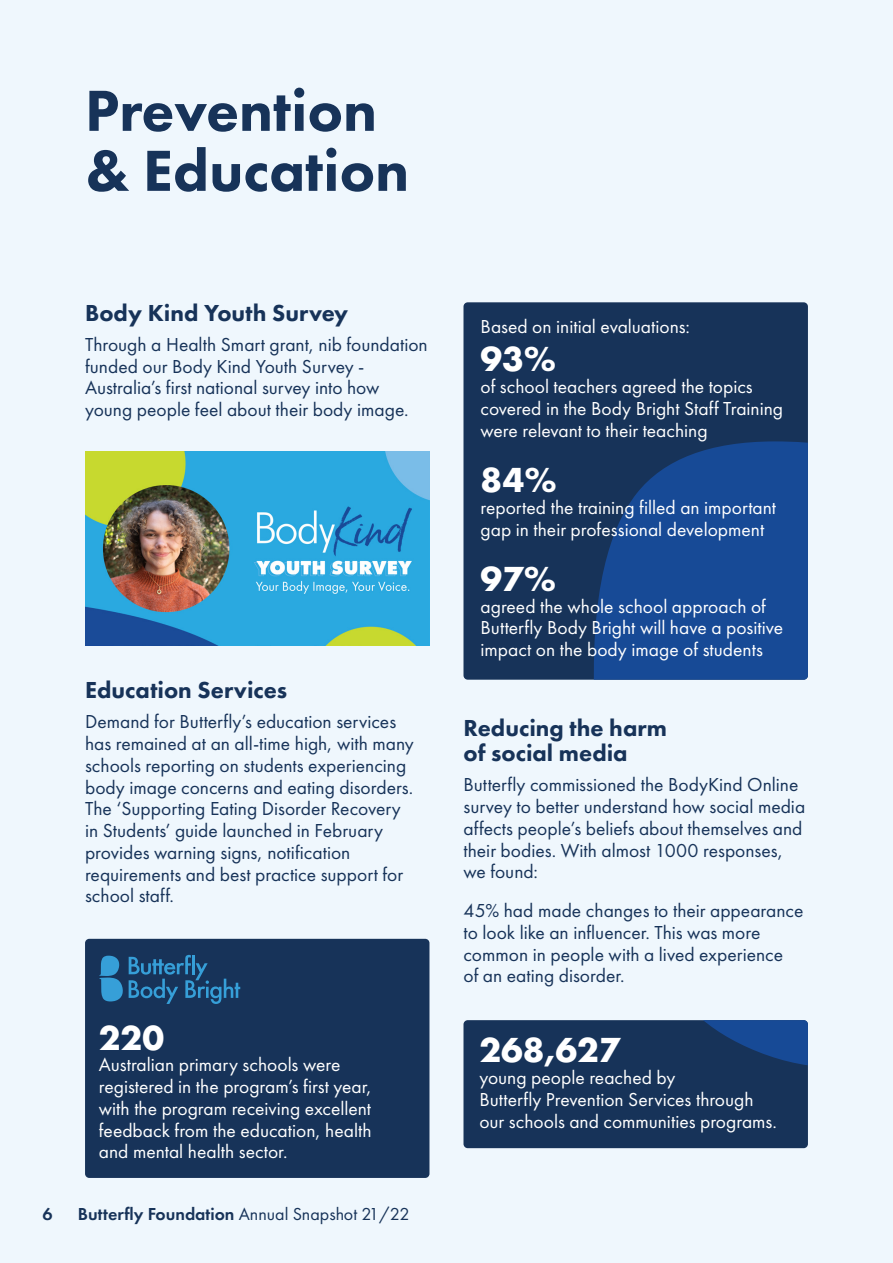
<style>
.page{position:relative;width:893px;height:1263px;background:#eff7fd}
.page>*{position:absolute;margin:0;border:0;box-sizing:border-box;transform-origin:0 0}
.t1{font:800 60px/60px "Futura PT";color:#173359}
.t2{font:700 31.95px "Futura";color:#fff}
.Body_Heading{font:800 24px/25.5px "Futura PT";color:#173359}
.Body_Copy{font:19.5px/21.8px "Futura PT";color:#173359}
.t3{font:19.5px/21.8px "Futura PT";color:#fff}
.t4{font:600 18px "Futura PT";color:#173359}
.s1{font-weight:400}
</style>
<div class="page">
<div style="left:85px;top:939px;width:344px;height:239px;background:#173359;border-radius:4px"></div>
<img style="left:85px;top:452px;width:344px;height:193px">
<svg style="left:129px;top:955px;width:111px;height:49px"></svg>
<svg style="left:99px;top:956px;width:24px;height:45px"></svg>
<div style="left:463px;top:302px;width:345px;height:378px;background:#173359;border-radius:4px"></div>
<svg style="left:546px;top:441px;width:262px;height:239px;fill:#174a96"></svg>
<div style="left:463px;top:1020px;width:345px;height:128px;background:#173359;border-radius:4px"></div>
<svg style="left:646px;top:1020px;width:162px;height:46px"></svg>
<p class="t1" style="left:85px;top:80px;width:326px">Prevention &amp; Education</p>
<p class="Body_Heading" style="left:85px;top:299px;width:265px">Body Kind Youth Survey</p>
<p class="Body_Copy" style="left:85px;top:333px;width:344px">Through a Health Smart grant, nib foundation funded our Body Kind Youth Survey - Australia’s first national survey into how young people feel about their body image.</p>
<p class="Body_Heading" style="left:85px;top:677px;width:204px">Education Services</p>
<p class="Body_Copy" style="left:85px;top:711px;width:330px">Demand for Butterfly’s education services has remained at an all-time high, with many schools reporting on students experiencing body image concerns and eating disorders.<br>The ‘Supporting Eating Disorder Recovery in Students’ guide launched in February provides warning signs, notification requirements and best practice support for school staff.</p>
<p class="t2" style="left:99px;top:1014px;width:67px">220</p>
<p class="t3" style="left:99px;top:1054px;width:274px">Australian primary schools were registered in the program’s first year, with the program receiving excellent feedback from the education, health and mental health sector.</p>
<p class="t4" style="left:43px;top:1203px;width:12px">6</p>
<p class="t4" style="left:78px;top:1203px;width:333px">Butterfly Foundation <span class="s1">Annual Snapshot 21/22</span></p>
<p class="t3" style="left:480px;top:316px;width:211px">Based on initial evaluations:</p>
<p class="t2" style="left:480px;top:336px;width:77px">93%</p>
<p class="t3" style="left:480px;top:376px;width:304px">of school teachers agreed the topics covered in the Body Bright Staff Training were relevant to their teaching</p>
<p class="t2" style="left:480px;top:457px;width:78px">84%</p>
<p class="t3" style="left:480px;top:496px;width:297px">reported the training filled an important gap in their professional development</p>
<p class="t2" style="left:480px;top:556px;width:77px">97%</p>
<p class="t3" style="left:480px;top:595px;width:304px">agreed the whole school approach of<br>Butterfly Body Bright will have a positive impact on the body image of students</p>
<p class="Body_Heading" style="left:463px;top:714px;width:205px">Reducing the harm of social media</p>
<p class="Body_Copy" style="left:463px;top:774px;width:343px">Butterfly commissioned the BodyKind Online survey to better understand how social media affects people’s beliefs about themselves and their bodies. With almost 1000 responses, we found:</p>
<p class="Body_Copy" style="left:463px;top:900px;width:341px">45% had made changes to their appearance to look like an influencer. This was more common in people with a lived experience<br>of an eating disorder.</p>
<p class="t2" style="left:479px;top:1027px;width:143px">268,627</p>
<p class="t3" style="left:479px;top:1066px;width:299px">young people reached by<br>Butterfly Prevention Services through our schools and communities programs.</p>
</div>
